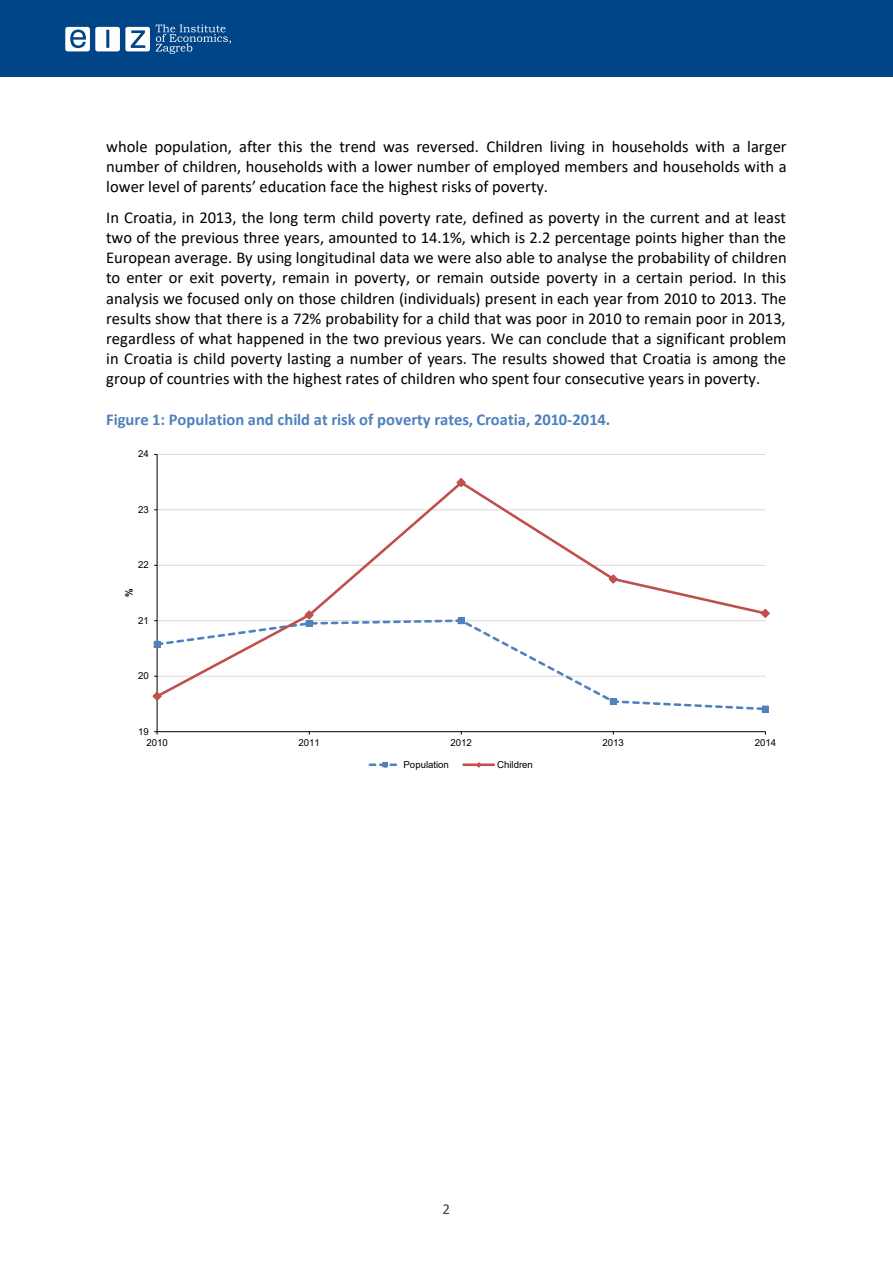
<style>
.page{position:relative;width:893px;height:1263px;background:#fff}
.page>*{position:absolute;margin:0;border:0;box-sizing:border-box;transform-origin:0 0}
.t1{font:16.5px/20.1px "Calibri";color:#000;text-align:justify}
.t2{font:700 16.5px "Calibri";letter-spacing:-.005em;color:#4f81bd}
.t3{font:15.15px "Calibri";color:#404040}
.t4{font:9.6px "Arial";letter-spacing:-.005em;color:#000}
.t5{font:700 9.6px "Arial";color:#000}
</style>
<div class="page">
<div style="left:0;top:0;width:893px;height:76px;background:#004588"></div>
<svg style="left:65px;top:24px;width:166px;height:30px"></svg>
<hr style="left:157px;top:454px;width:608px;height:1px;background:#d9d9d9">
<hr style="left:157px;top:454px;width:1px;height:278px;background:#000">
<hr style="left:157px;top:731px;width:608px;height:1px;background:#000">
<svg style="left:157px;top:700px;width:605px;height:12px"></svg>
<div style="left:154px;top:641px;width:7px;height:7px;border:1px dashed #4f81bd"></div>
<div style="left:610px;top:698px;width:7px;height:7px;border:1px dashed #4f81bd"></div>
<div style="left:762px;top:705px;width:7px;height:7px;border:1px dashed #4f81bd"></div>
<svg style="left:157px;top:479px;width:609px;height:221px"></svg>
<svg style="left:152px;top:691px;width:10px;height:11px"></svg>
<svg style="left:304px;top:609px;width:10px;height:17px"></svg>
<svg style="left:456px;top:478px;width:10px;height:10px"></svg>
<svg style="left:608px;top:574px;width:11px;height:10px"></svg>
<svg style="left:760px;top:608px;width:10px;height:11px"></svg>
<svg style="left:370px;top:762px;width:27px;height:6px"></svg>
<hr style="left:464px;top:763px;width:30px;height:3px;background:#c0504d">
<svg style="left:475px;top:762px;width:7px;height:6px"></svg>
<p class="t1" style="left:106px;top:136px;width:682px">whole population, after this the trend was reversed. Children living in households with a larger number of children, households with a lower number of employed members and households with a lower level of parents’ education face the highest risks of poverty.</p>
<p class="t1" style="left:106px;top:207px;width:682px">In Croatia, in 2013, the long term child poverty rate, defined as poverty in the current and at least two of the previous three years, amounted to 14.1%, which is 2.2 percentage points higher than the European average. By using longitudinal data we were also able to analyse the probability of children to enter or exit poverty, remain in poverty, or remain outside poverty in a certain period. In this analysis we focused only on those children (individuals) present in each year from 2010 to 2013. The results show that there is a 72% probability for a child that was poor in 2010 to remain poor in 2013, regardless of what happened in the two previous years. We can conclude that a significant problem in Croatia is child poverty lasting a number of years. The results showed that Croatia is among the group of countries with the highest rates of children who spent four consecutive years in poverty.</p>
<p class="t2" style="left:106px;top:408px;width:506px">Figure 1: Population and child at risk of poverty rates, Croatia, 2010-2014.</p>
<p class="t4" style="left:138px;top:447px;width:12px">24</p>
<p class="t4" style="left:138px;top:503px;width:12px">23</p>
<p class="t4" style="left:138px;top:558px;width:12px">22</p>
<p class="t5" style="left:122px;top:597px;width:10px;rotate:-90deg">%</p>
<p class="t4" style="left:138px;top:614px;width:12px">21</p>
<p class="t4" style="left:138px;top:669px;width:12px">20</p>
<p class="t4" style="left:138px;top:725px;width:12px">19</p>
<p class="t4" style="left:146px;top:736px;width:23px">2010</p>
<p class="t4" style="left:298px;top:736px;width:23px">2011</p>
<p class="t4" style="left:451px;top:736px;width:23px">2012</p>
<p class="t4" style="left:603px;top:736px;width:23px">2013</p>
<p class="t4" style="left:755px;top:736px;width:23px">2014</p>
<p class="t4" style="left:404px;top:758px;width:47px">Population</p>
<p class="t4" style="left:497px;top:758px;width:37px">Children</p>
<p class="t3" style="left:442px;top:1198px;width:9px">2</p>
</div>
